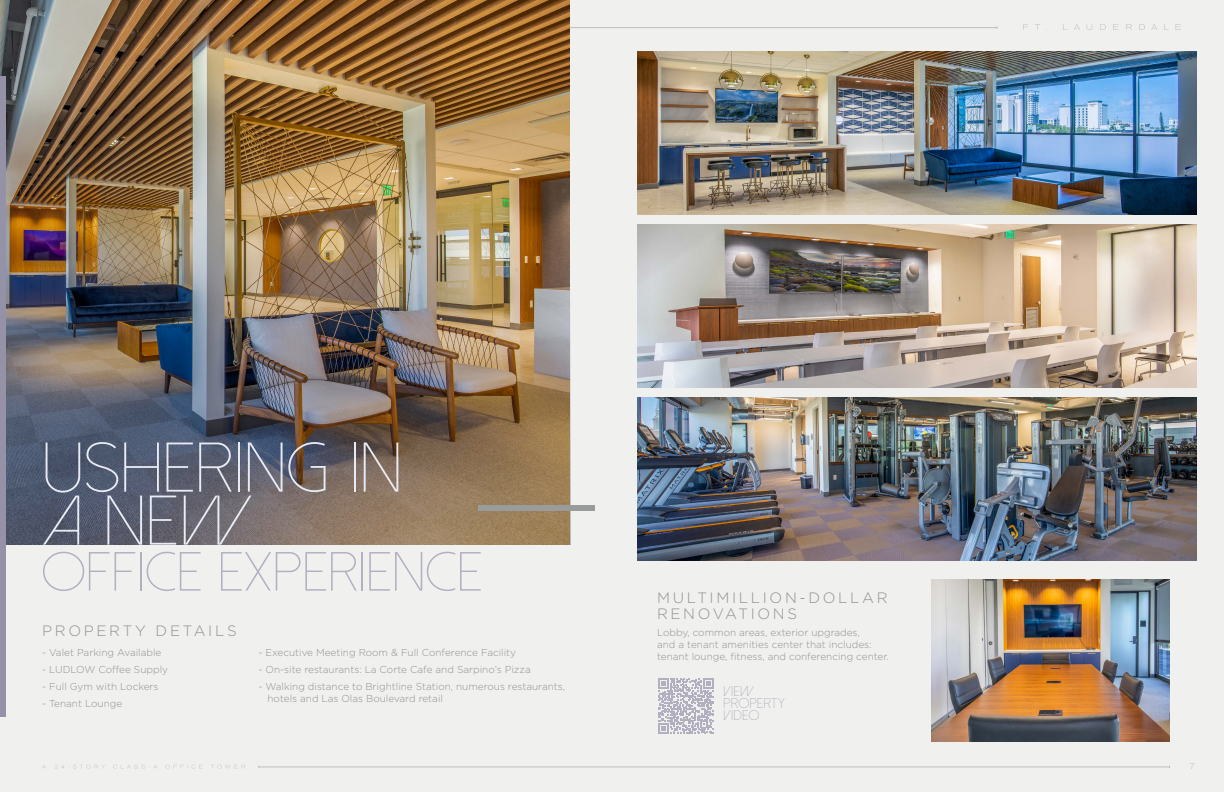
<style>
.page{position:relative;width:1224px;height:792px;background:#f0f0ef}
.page>*{position:absolute;margin:0;border:0;box-sizing:border-box;transform-origin:0 0}
.t1{font:300 70px/53px "Dolce Vita";letter-spacing:.02em;color:#e8ebf3;scale:1.05 1}
.t2{font:300 55px "Dolce Vita";letter-spacing:.02em;color:#b1afc0;scale:1.05 1}
.t3{font:300 15px/16px "Gotham";letter-spacing:.18em;color:#929292}
.t4{font:300 14px/12px "Dolce Vita";letter-spacing:.04em;color:#9e9baf}
.t5{font:300 10px/12px "Gotham";color:#929292}
.t6{font:300 expanded 8px "Akzidenz Grotesk BE";color:#bebfb9}
</style>
<div class="page">
<svg style="left:1023px;top:24px;width:158px;height:6px"></svg>
<hr style="left:228px;top:27px;width:769px;height:1px;background:#bebfb9">
<svg style="left:42px;top:765px;width:203px;height:4px"></svg>
<hr style="left:259px;top:767px;width:911px;height:1px;background:#bebfb9">
<img style="left:638px;top:398px;width:559px;height:163px">
<img style="left:638px;top:52px;width:559px;height:163px">
<img style="left:931px;top:579px;width:239px;height:163px">
<img style="left:638px;top:225px;width:559px;height:163px">
<img style="left:0;top:0;width:570px;height:545px">
<div style="left:478px;top:506px;width:117px;height:5px;background:#9a9c9b"></div>
<div style="left:0;top:76px;width:6px;height:640px;background:#9592a8"></div>
<svg style="left:658px;top:679px;width:55px;height:55px"></svg>
<h1 class="t1" style="left:42px;top:443px;width:344px">USHERING IN<br>A NEW</h1>
<h2 class="t2" style="left:42px;top:544px;width:420px">OFFICE EXPERIENCE</h2>
<h3 class="t3" style="left:657px;top:589px;width:232px">MULTIMILLION-DOLLAR<br>RENOVATIONS</h3>
<p class="t5" style="left:657px;top:626px;width:233px">Lobby, common areas, exterior upgrades,<br>and a tenant amenities center that includes: tenant lounge, fitness, and conferencing center.</p>
<h3 class="t3" style="left:42px;top:623px;width:196px">PROPERTY DETAILS</h3>
<p class="t5" style="left:42px;top:646px;width:121px">- Valet Parking Available</p>
<p class="t5" style="left:42px;top:663px;width:127px">- LUDLOW Coffee Supply</p>
<p class="t5" style="left:42px;top:680px;width:118px">- Full Gym with Lockers</p>
<p class="t5" style="left:42px;top:697px;width:82px">- Tenant Lounge</p>
<p class="t5" style="left:258px;top:646px;width:259px">- Executive Meeting Room &amp; Full Conference Facility</p>
<p class="t5" style="left:258px;top:663px;width:274px">- On-site restaurants: La Corte Cafe and Sarpino’s Pizza</p>
<p class="t5" style="left:267px;top:680px;width:299px;text-indent:-9px">- Walking distance to Brightline Station, numerous restaurants, hotels and Las Olas Boulevard retail</p>
<h3 class="t4" style="left:724px;top:685px;width:63px">VIEW<br>PROPERTY<br>VIDEO</h3>
<p class="t6" style="left:1189px;top:762px;width:7px">7</p>
</div>
